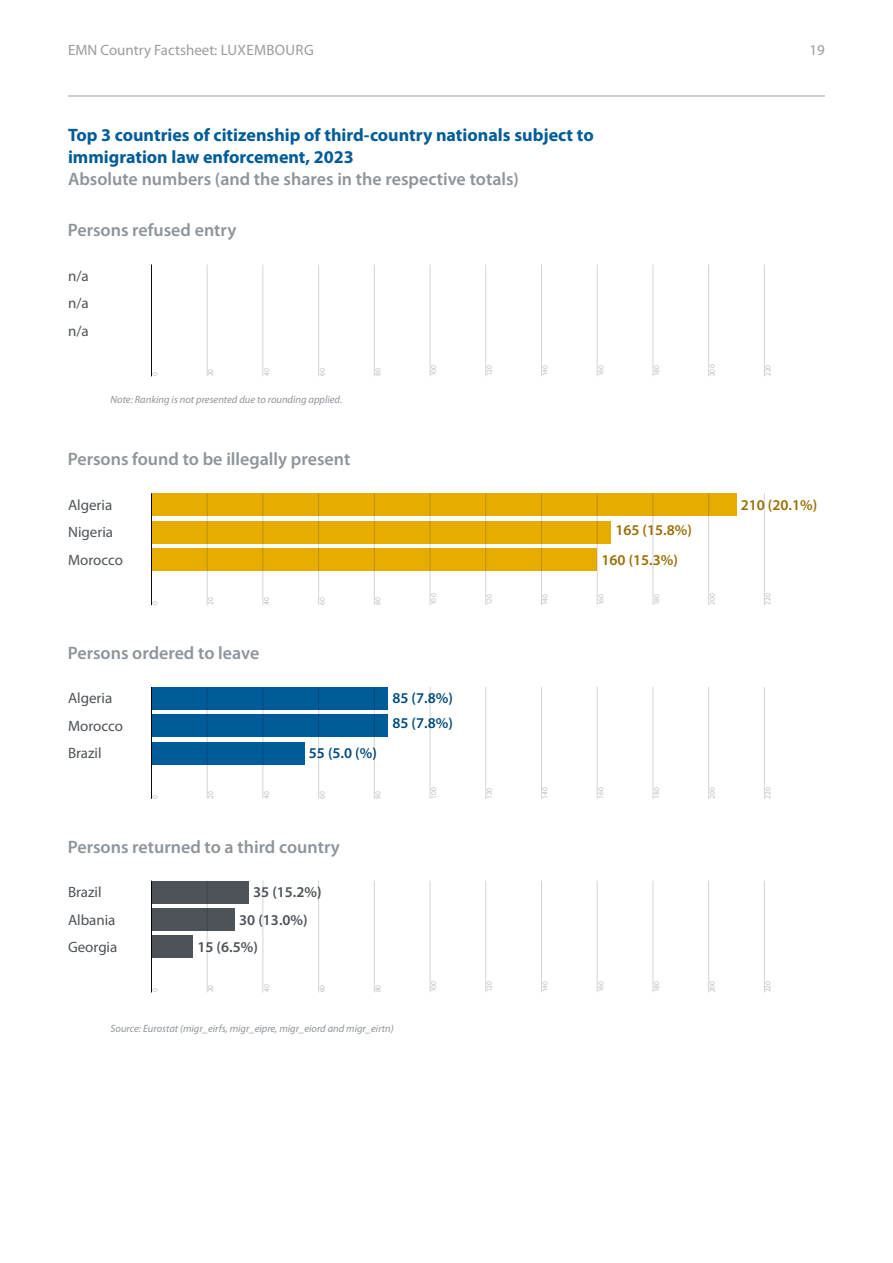
<style>
.page{position:relative;width:893px;height:1263px;background:#fff}
.page>*{position:absolute;margin:0;border:0;box-sizing:border-box;transform-origin:0 0}
.GR_subheader{font:600 18px "Myriad Pro";color:#8d949a}
.GR_header{font:700 18px/21.6px "Myriad Pro";color:#005c99}
.GR_subheader_P{font:600 18px "Myriad Pro";color:#8d949a}
.GR_axis{font:15px "Myriad Pro";color:#4d5359}
.t1{font:15px "Myriad Pro";color:#9c9c9d}
.GR_values{font:600 15px "Myriad Pro";color:#996f05}
.GR_values-2{font:600 15px "Myriad Pro";color:#4d5359}
.GR_values-3{font:600 15px "Myriad Pro";color:#004c80}
.GR_source{font:italic 10.5px "Myriad Pro";color:#8d949a}
.t2{font:7.5px "Myriad Pro";color:#bbbfc2}
</style>
<div class="page">
<hr style="left:68px;top:96px;width:757px;height:1px;background:#9c9c9d">
<div style="left:151px;top:493px;width:585px;height:23px;background:#e6ac00"></div>
<div style="left:151px;top:521px;width:460px;height:23px;background:#e6ac00"></div>
<div style="left:151px;top:548px;width:446px;height:23px;background:#e6ac00"></div>
<div style="left:151px;top:687px;width:237px;height:23px;background:#005c99"></div>
<div style="left:151px;top:714px;width:237px;height:23px;background:#005c99"></div>
<div style="left:151px;top:742px;width:154px;height:23px;background:#005c99"></div>
<div style="left:151px;top:881px;width:98px;height:22px;background:#4d5359"></div>
<div style="left:151px;top:908px;width:84px;height:23px;background:#4d5359"></div>
<div style="left:151px;top:935px;width:42px;height:23px;background:#4d5359"></div>
<hr style="left:151px;top:687px;width:1px;height:112px;background:#000">
<hr style="left:207px;top:687px;width:1px;height:112px;background:#d1d4d7">
<hr style="left:263px;top:687px;width:1px;height:112px;background:#d1d4d7">
<hr style="left:318px;top:687px;width:1px;height:112px;background:#d1d4d7">
<hr style="left:374px;top:687px;width:1px;height:112px;background:#d1d4d7">
<hr style="left:430px;top:687px;width:1px;height:112px;background:#d1d4d7">
<hr style="left:485px;top:687px;width:1px;height:112px;background:#d1d4d7">
<hr style="left:541px;top:687px;width:1px;height:112px;background:#d1d4d7">
<hr style="left:597px;top:687px;width:1px;height:112px;background:#d1d4d7">
<hr style="left:653px;top:687px;width:1px;height:112px;background:#d1d4d7">
<hr style="left:708px;top:687px;width:1px;height:112px;background:#d1d4d7">
<hr style="left:764px;top:687px;width:1px;height:112px;background:#d1d4d7">
<hr style="left:151px;top:493px;width:1px;height:112px;background:#000">
<hr style="left:207px;top:493px;width:1px;height:112px;background:#d1d4d7">
<hr style="left:263px;top:493px;width:1px;height:112px;background:#d1d4d7">
<hr style="left:318px;top:493px;width:1px;height:112px;background:#d1d4d7">
<hr style="left:374px;top:493px;width:1px;height:112px;background:#d1d4d7">
<hr style="left:430px;top:493px;width:1px;height:112px;background:#d1d4d7">
<hr style="left:485px;top:493px;width:1px;height:112px;background:#d1d4d7">
<hr style="left:541px;top:493px;width:1px;height:112px;background:#d1d4d7">
<hr style="left:597px;top:493px;width:1px;height:112px;background:#d1d4d7">
<hr style="left:653px;top:493px;width:1px;height:112px;background:#d1d4d7">
<hr style="left:708px;top:493px;width:1px;height:112px;background:#d1d4d7">
<hr style="left:764px;top:493px;width:1px;height:112px;background:#d1d4d7">
<hr style="left:151px;top:265px;width:1px;height:111px;background:#000">
<hr style="left:207px;top:265px;width:1px;height:111px;background:#d1d4d7">
<hr style="left:263px;top:265px;width:1px;height:111px;background:#d1d4d7">
<hr style="left:318px;top:265px;width:1px;height:111px;background:#d1d4d7">
<hr style="left:374px;top:265px;width:1px;height:111px;background:#d1d4d7">
<hr style="left:430px;top:265px;width:1px;height:111px;background:#d1d4d7">
<hr style="left:485px;top:265px;width:1px;height:111px;background:#d1d4d7">
<hr style="left:541px;top:265px;width:1px;height:111px;background:#d1d4d7">
<hr style="left:597px;top:265px;width:1px;height:111px;background:#d1d4d7">
<hr style="left:653px;top:265px;width:1px;height:111px;background:#d1d4d7">
<hr style="left:708px;top:265px;width:1px;height:111px;background:#d1d4d7">
<hr style="left:764px;top:265px;width:1px;height:111px;background:#d1d4d7">
<hr style="left:151px;top:881px;width:1px;height:111px;background:#000">
<hr style="left:207px;top:881px;width:1px;height:111px;background:#d1d4d7">
<hr style="left:263px;top:881px;width:1px;height:111px;background:#d1d4d7">
<hr style="left:318px;top:881px;width:1px;height:111px;background:#d1d4d7">
<hr style="left:374px;top:881px;width:1px;height:111px;background:#d1d4d7">
<hr style="left:430px;top:881px;width:1px;height:111px;background:#d1d4d7">
<hr style="left:485px;top:881px;width:1px;height:111px;background:#d1d4d7">
<hr style="left:541px;top:881px;width:1px;height:111px;background:#d1d4d7">
<hr style="left:597px;top:881px;width:1px;height:111px;background:#d1d4d7">
<hr style="left:653px;top:881px;width:1px;height:111px;background:#d1d4d7">
<hr style="left:708px;top:881px;width:1px;height:111px;background:#d1d4d7">
<hr style="left:764px;top:881px;width:1px;height:111px;background:#d1d4d7">
<h2 class="t1" style="left:68px;top:40px;width:247px">EMN Country Factsheet: LUXEMBOURG</h2>
<h2 class="t1" style="left:809px;top:40px;width:17px">19</h2>
<h3 class="GR_header" style="left:68px;top:124px;width:527px">Top 3 countries of citizenship of third-country nationals subject to immigration law enforcement, 2023</h3>
<p class="GR_subheader_P" style="left:68px;top:167px;width:452px">Absolute numbers (and the shares in the respective totals)</p>
<h4 class="GR_subheader" style="left:68px;top:219px;width:170px">Persons refused entry</h4>
<p class="GR_axis" style="left:68px;top:267px;width:22px">n/a</p>
<p class="GR_axis" style="left:68px;top:294px;width:22px">n/a</p>
<p class="GR_axis" style="left:68px;top:322px;width:22px">n/a</p>
<p class="t2" style="left:150px;top:376px;width:5px;rotate:-90deg">0</p>
<p class="t2" style="left:206px;top:376px;width:9px;rotate:-90deg">20</p>
<p class="t2" style="left:262px;top:376px;width:9px;rotate:-90deg">40</p>
<p class="t2" style="left:318px;top:376px;width:9px;rotate:-90deg">60</p>
<p class="t2" style="left:373px;top:376px;width:9px;rotate:-90deg">80</p>
<p class="t2" style="left:429px;top:376px;width:13px;rotate:-90deg">100</p>
<p class="t2" style="left:485px;top:376px;width:13px;rotate:-90deg">120</p>
<p class="t2" style="left:540px;top:376px;width:13px;rotate:-90deg">140</p>
<p class="t2" style="left:596px;top:376px;width:13px;rotate:-90deg">160</p>
<p class="t2" style="left:652px;top:376px;width:13px;rotate:-90deg">180</p>
<p class="t2" style="left:708px;top:376px;width:13px;rotate:-90deg">200</p>
<p class="t2" style="left:763px;top:376px;width:13px;rotate:-90deg">220</p>
<p class="GR_source" style="left:111px;top:393px;width:233px">Note: Ranking is not presented due to rounding applied.</p>
<h4 class="GR_subheader" style="left:68px;top:448px;width:284px">Persons found to be illegally present</h4>
<p class="GR_axis" style="left:68px;top:495px;width:46px">Algeria</p>
<p class="GR_axis" style="left:68px;top:523px;width:47px">Nigeria</p>
<p class="GR_axis" style="left:68px;top:550px;width:56px">Morocco</p>
<p class="GR_values" style="left:615px;top:520px;width:78px">165 (15.8%)</p>
<p class="GR_values" style="left:601px;top:550px;width:78px">160 (15.3%)</p>
<p class="GR_values" style="left:741px;top:495px;width:78px">210 (20.1%)</p>
<p class="t2" style="left:150px;top:605px;width:5px;rotate:-90deg">0</p>
<p class="t2" style="left:206px;top:605px;width:9px;rotate:-90deg">20</p>
<p class="t2" style="left:262px;top:605px;width:9px;rotate:-90deg">40</p>
<p class="t2" style="left:318px;top:605px;width:9px;rotate:-90deg">60</p>
<p class="t2" style="left:373px;top:605px;width:9px;rotate:-90deg">80</p>
<p class="t2" style="left:429px;top:605px;width:13px;rotate:-90deg">100</p>
<p class="t2" style="left:485px;top:605px;width:13px;rotate:-90deg">120</p>
<p class="t2" style="left:540px;top:605px;width:13px;rotate:-90deg">140</p>
<p class="t2" style="left:596px;top:605px;width:13px;rotate:-90deg">160</p>
<p class="t2" style="left:652px;top:605px;width:13px;rotate:-90deg">180</p>
<p class="t2" style="left:708px;top:605px;width:13px;rotate:-90deg">200</p>
<p class="t2" style="left:763px;top:605px;width:13px;rotate:-90deg">220</p>
<h4 class="GR_subheader" style="left:68px;top:641px;width:193px">Persons ordered to leave</h4>
<p class="GR_axis" style="left:68px;top:689px;width:46px">Algeria</p>
<p class="GR_axis" style="left:68px;top:717px;width:56px">Morocco</p>
<p class="GR_axis" style="left:68px;top:744px;width:35px">Brazil</p>
<p class="GR_values-3" style="left:309px;top:744px;width:70px">55 (5.0 (%)</p>
<p class="GR_values-3" style="left:392px;top:689px;width:62px">85 (7.8%)</p>
<p class="GR_values-3" style="left:392px;top:714px;width:62px">85 (7.8%)</p>
<p class="t2" style="left:150px;top:799px;width:5px;rotate:-90deg">0</p>
<p class="t2" style="left:206px;top:799px;width:9px;rotate:-90deg">20</p>
<p class="t2" style="left:262px;top:799px;width:9px;rotate:-90deg">40</p>
<p class="t2" style="left:318px;top:799px;width:9px;rotate:-90deg">60</p>
<p class="t2" style="left:373px;top:799px;width:9px;rotate:-90deg">80</p>
<p class="t2" style="left:429px;top:799px;width:13px;rotate:-90deg">100</p>
<p class="t2" style="left:485px;top:799px;width:13px;rotate:-90deg">120</p>
<p class="t2" style="left:540px;top:799px;width:13px;rotate:-90deg">140</p>
<p class="t2" style="left:596px;top:799px;width:13px;rotate:-90deg">160</p>
<p class="t2" style="left:652px;top:799px;width:13px;rotate:-90deg">180</p>
<p class="t2" style="left:708px;top:799px;width:13px;rotate:-90deg">200</p>
<p class="t2" style="left:763px;top:799px;width:13px;rotate:-90deg">220</p>
<h4 class="GR_subheader" style="left:68px;top:835px;width:274px">Persons returned to a third country</h4>
<p class="GR_axis" style="left:68px;top:883px;width:35px">Brazil</p>
<p class="GR_axis" style="left:68px;top:910px;width:49px">Albania</p>
<p class="GR_axis" style="left:68px;top:938px;width:51px">Georgia</p>
<p class="GR_values-2" style="left:253px;top:882px;width:70px">35 (15.2%)</p>
<p class="GR_values-2" style="left:239px;top:910px;width:70px">30 (13.0%)</p>
<p class="GR_values-2" style="left:197px;top:937px;width:62px">15 (6.5%)</p>
<p class="t2" style="left:150px;top:992px;width:5px;rotate:-90deg">0</p>
<p class="t2" style="left:206px;top:992px;width:9px;rotate:-90deg">20</p>
<p class="t2" style="left:262px;top:992px;width:9px;rotate:-90deg">40</p>
<p class="t2" style="left:318px;top:992px;width:9px;rotate:-90deg">60</p>
<p class="t2" style="left:373px;top:992px;width:9px;rotate:-90deg">80</p>
<p class="t2" style="left:429px;top:992px;width:13px;rotate:-90deg">100</p>
<p class="t2" style="left:485px;top:992px;width:13px;rotate:-90deg">120</p>
<p class="t2" style="left:540px;top:992px;width:13px;rotate:-90deg">140</p>
<p class="t2" style="left:596px;top:992px;width:13px;rotate:-90deg">160</p>
<p class="t2" style="left:652px;top:992px;width:13px;rotate:-90deg">180</p>
<p class="t2" style="left:708px;top:992px;width:13px;rotate:-90deg">200</p>
<p class="t2" style="left:763px;top:992px;width:13px;rotate:-90deg">220</p>
<p class="GR_source" style="left:111px;top:1022px;width:285px">Source: Eurostat (migr_eirfs, migr_eipre, migr_eiord and migr_eirtn)</p>
</div>
